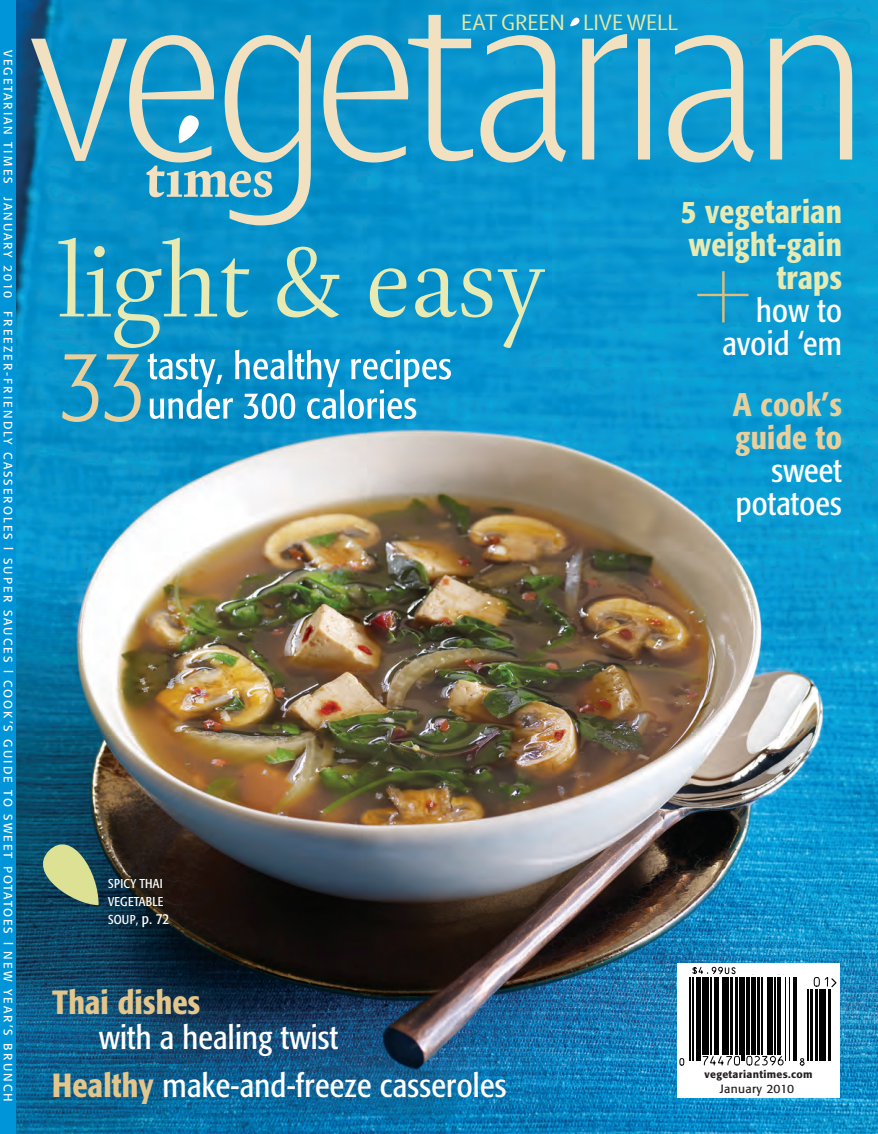
<style>
.page{position:relative;width:878px;height:1134px;background:#fff}
.page>*{position:absolute;margin:0;border:0;box-sizing:border-box;transform-origin:0 0}
.t1{font:300 condensed 102.6px "Formata";color:#e8cf9c}
.t2{font:condensed 33.15px/34.5px "Formata";letter-spacing:.005em;color:#fff}
.t3{font:condensed 33px/33px "Formata";letter-spacing:.005em;color:#fff;text-align:right}
.t4{font:500 condensed 32.4px/33px "Formata";letter-spacing:.01em;color:#e7eab2;text-align:right}
.t5{font:500 condensed 32.4px/33px "Formata";letter-spacing:.01em;color:#e8cf9c}
.t6{font:24px "Shaker 2";color:#e5e8a8}
.Recpe_Hed{font:condensed 12.75px/18px "Formata";letter-spacing:.015em;color:#fff}
.BODY_COPY-NO_INDENT{font:12px "Formata";letter-spacing:.17em;color:#fff}
.t7{font:12px "Formata";letter-spacing:.03em;color:#231f20}
.t8{font:500 10.5px "Formata";letter-spacing:.03em;color:#231f20}
.s1{font-size:15px}
.s2{font-weight:500;color:#e3c68b}
</style>
<div class="page">
<img style="left:15px;top:0;width:863px;height:1134px">
<svg style="left:677px;top:963px;width:163px;height:135px"></svg>
<hr style="left:689px;top:977px;width:1px;height:84px;background:#000">
<hr style="left:692px;top:977px;width:1px;height:84px;background:#000">
<hr style="left:696px;top:977px;width:2px;height:84px;background:#000">
<hr style="left:700px;top:977px;width:1px;height:84px;background:#000">
<hr style="left:702px;top:977px;width:3px;height:78px;background:#000">
<hr style="left:706px;top:977px;width:2px;height:78px;background:#000">
<hr style="left:710px;top:977px;width:1px;height:78px;background:#000">
<hr style="left:714px;top:977px;width:2px;height:78px;background:#000">
<hr style="left:718px;top:977px;width:1px;height:78px;background:#000">
<hr style="left:722px;top:977px;width:2px;height:78px;background:#000">
<hr style="left:725px;top:977px;width:4px;height:78px;background:#000">
<hr style="left:730px;top:977px;width:2px;height:78px;background:#000">
<hr style="left:735px;top:977px;width:3px;height:78px;background:#000">
<hr style="left:739px;top:977px;width:1px;height:78px;background:#000">
<hr style="left:741px;top:977px;width:1px;height:84px;background:#000">
<hr style="left:743px;top:977px;width:1px;height:84px;background:#000">
<hr style="left:746px;top:977px;width:3px;height:78px;background:#000">
<hr style="left:751px;top:977px;width:1px;height:78px;background:#000">
<hr style="left:753px;top:977px;width:3px;height:78px;background:#000">
<hr style="left:757px;top:977px;width:2px;height:78px;background:#000">
<hr style="left:761px;top:977px;width:1px;height:78px;background:#000">
<hr style="left:767px;top:977px;width:1px;height:78px;background:#000">
<hr style="left:769px;top:977px;width:3px;height:78px;background:#000">
<hr style="left:774px;top:977px;width:1px;height:78px;background:#000">
<hr style="left:777px;top:977px;width:1px;height:78px;background:#000">
<hr style="left:779px;top:977px;width:1px;height:78px;background:#000">
<hr style="left:785px;top:977px;width:1px;height:84px;background:#000">
<hr style="left:788px;top:977px;width:1px;height:84px;background:#000">
<hr style="left:793px;top:977px;width:1px;height:84px;background:#000">
<hr style="left:795px;top:977px;width:1px;height:84px;background:#000">
<hr style="left:807px;top:989px;width:1px;height:72px;background:#000">
<hr style="left:810px;top:989px;width:2px;height:72px;background:#000">
<hr style="left:815px;top:989px;width:2px;height:72px;background:#000">
<hr style="left:819px;top:989px;width:1px;height:72px;background:#000">
<hr style="left:821px;top:989px;width:1px;height:72px;background:#000">
<hr style="left:823px;top:989px;width:2px;height:72px;background:#000">
<hr style="left:827px;top:989px;width:3px;height:72px;background:#000">
<svg style="left:679px;top:1058px;width:5px;height:8px"></svg>
<svg style="left:702px;top:1055px;width:82px;height:11px"></svg>
<svg style="left:799px;top:1058px;width:5px;height:8px"></svg>
<svg style="left:692px;top:966px;width:102px;height:9px"></svg>
<svg style="left:813px;top:977px;width:24px;height:11px"></svg>
<div style="left:744px;top:964px;width:56px;height:10px;background:#fff"></div>
<svg style="left:26px;top:828px;width:73px;height:77px;background:#598074"></svg>
<svg style="left:58px;top:238px;width:487px;height:110px;background:#29a0c7"></svg>
<svg style="left:148px;top:350px;width:303px;height:69px"></svg>
<svg style="left:31px;top:15px;width:821px;height:210px;background:#34a2ca"></svg>
<hr style="left:697px;top:294px;width:51px;height:2px;background:#dfbe7c">
<hr style="left:722px;top:271px;width:2px;height:51px;background:#dfbe7c">
<div style="left:0;top:0;width:15px;height:1134px;background:#0095d9"></div>
<p class="BODY_COPY-NO_INDENT" style="left:15px;top:50px;width:1053px;rotate:90deg">VEGETARIAN TIMES JANUARY 2010 FREEZER-FRIENDLY CASSEROLES l SUPER SAUCES l COOK’S GUIDE TO SWEET POTATOES l NEW YEAR’S BRUNCH</p>
<p class="t1" style="left:60px;top:326px;width:89px">33</p>
<p class="Recpe_Hed" style="left:108px;top:875px;width:63px">SPICY THAI<br>VEGETABLE<br>SOUP, <span class="s1">p. 72</span></p>
<p class="t6" style="left:461px;top:6px;width:218px">EAT GREEN LIVE WELL</p>
<p class="t4" style="left:680px;top:195px;width:163px">5 vegetarian weight-gain traps</p>
<p class="t3" style="left:722px;top:294px;width:121px">how to avoid ‘em</p>
<p class="t5" style="left:733px;top:387px;width:110px">A cook’s guide to</p>
<p class="t3" style="left:735px;top:454px;width:108px">sweet potatoes</p>
<p class="t2" style="left:99px;top:986px;width:240px;text-indent:-47px"><span class="s2">Thai dishes<br></span>with a healing twist</p>
<p class="t2" style="left:52px;top:1068px;width:456px"><span class="s2">Healthy</span> make-and-freeze casseroles</p>
<p class="t8" style="left:704px;top:1068px;width:109px">vegetariantimes.com</p>
<p class="t7" style="left:720px;top:1081px;width:76px">January 2010</p>
</div>
